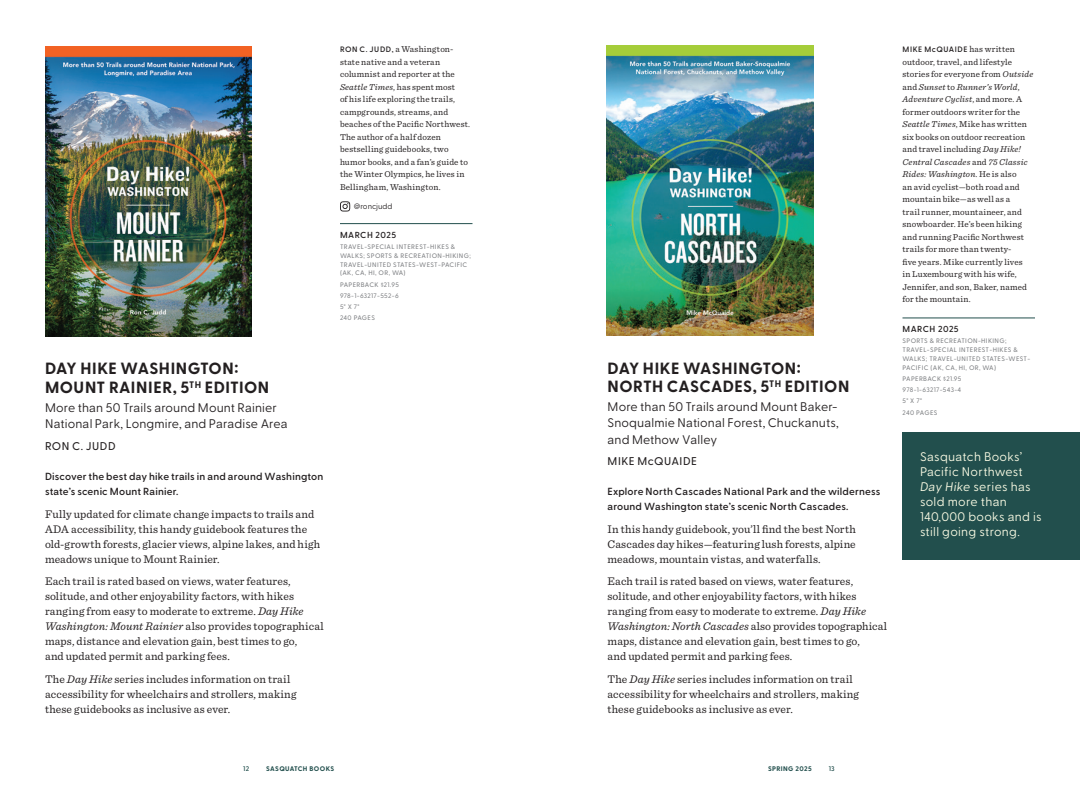
<style>
.page{position:relative;width:1080px;height:810px;background:#fff}
.page>*{position:absolute;margin:0;border:0;box-sizing:border-box;transform-origin:0 0}
.BK_Title{font:700 16.25px/18.8px "Greycliff CF";letter-spacing:.03em;color:#231f20}
.BK_Subtitle{font:12.5px/16.2px "Greycliff CF";letter-spacing:.01em;color:#231f20;text-align:justify}
.QT_Recto-Green{font:12.5px/15px "Greycliff CF";letter-spacing:.025em;color:#f9fae3}
.TX_Description{font:11.5px/15px "Sentinel";letter-spacing:.01em;color:#231f20}
.BK_Author{font:500 11.25px "Greycliff CF";letter-spacing:.05em;color:#231f20}
.TX_Intro{font:600 10.25px/15px "Greycliff CF";letter-spacing:.015em;color:#231f20}
.AU_Bio{font:9px/12.5px "Sentinel";letter-spacing:.02em;color:#231f20}
.PUB_Date{font:600 8.75px "Greycliff CF";letter-spacing:.05em;color:#231f20}
.AU_Bio-2{font:600 7.88px "Greycliff CF";letter-spacing:.07em;color:#231f20}
.AU_Bio-Handle{font:7.88px "Greycliff CF";color:#231f20}
.t1{font:700 6.75px "Greycliff CF";letter-spacing:.06em;color:#224f4d}
.t2{font:600 6.75px "Greycliff CF";color:#224f4d}
.PUB_Category{font:500 6.5px/8.8px "Greycliff CF";letter-spacing:.06em;color:#808285}
.PUB_Specs{font:500 6.5px "Greycliff CF";letter-spacing:.05em;color:#808285}
.s1{font-family:"Greycliff CF";font-weight:600;font-size:7.88px}
.s2{font-style:italic}
.s3{font-family:"Sentinel";font-weight:400;font-size:9px}
</style>
<div class="page">
<img style="left:45px;top:46px;width:206px;height:290px">
<img style="left:607px;top:46px;width:207px;height:289px">
<hr style="left:903px;top:317px;width:132px;height:1px;background:#224f4d">
<hr style="left:340px;top:223px;width:132px;height:1px;background:#224f4d">
<svg style="left:340px;top:201px;width:10px;height:11px"></svg>
<div style="left:902px;top:432px;width:178px;height:128px;background:#224f4d"></div>
<p class="AU_Bio" style="left:340px;top:42px;width:132px"><span class="s1">RON C. JUDD,</span> a Washington&shy;state native and a veteran columnist and reporter at the<br><span class="s2">Seattle Times</span>, has spent most<br>of his life exploring the trails, campgrounds, streams, and beaches of the Pacific Northwest.<br>The author of a half dozen bestselling guidebooks, two humor books, and a fan’s guide to the Winter Olympics, he lives in<br>Bellingham, Washington.</p>
<p class="AU_Bio-Handle" style="left:354px;top:200px;width:40px">@roncjudd</p>
<p class="PUB_Date" style="left:340px;top:228px;width:58px">MARCH 2025</p>
<p class="PUB_Category" style="left:340px;top:242px;width:132px">TRAVEL-SPECIAL INTEREST-HIKES &amp;<br>WALKS; SPORTS &amp; RECREATION-HIKING;<br>TRAVEL-UNITED STATES-WEST-PACIFIC (AK, CA, HI, OR, WA)</p>
<p class="PUB_Specs" style="left:340px;top:279px;width:60px">PAPERBACK $21.95</p>
<p class="PUB_Specs" style="left:340px;top:291px;width:60px">978-1-63217-552-6</p>
<p class="PUB_Specs" style="left:340px;top:302px;width:21px">5" X 7"</p>
<p class="PUB_Specs" style="left:340px;top:313px;width:37px">240 PAGES</p>
<p class="BK_Title" style="left:45px;top:358px;width:226px">DAY HIKE WASHINGTON:<br>MOUNT RAINIER, 5<sup>TH</sup> EDITION</p>
<p class="BK_Subtitle" style="left:45px;top:398px;width:244px">More than 50 Trails around Mount Rainier<br>National Park, Longmire, and Paradise Area</p>
<p class="BK_Author" style="left:45px;top:437px;width:72px">RON C. JUDD</p>
<p class="TX_Intro" style="left:45px;top:468px;width:280px">Discover the best day hike trails in and around Washington state’s scenic Mount Rainier.</p>
<p class="TX_Description" style="left:45px;top:506px;width:277px">Fully updated for climate change impacts to trails and ADA accessibility, this handy guidebook features the old-growth forests, glacier views, alpine lakes, and high meadows unique to Mount Rainier.</p>
<p class="TX_Description" style="left:45px;top:573px;width:280px">Each trail is rated based on views, water features, solitude, and other enjoyability factors, with hikes ranging from easy to moderate to extreme. <span class="s2">Day Hike Washington: Mount Rainier</span> also provides topographical maps, distance and elevation gain, best times to go,<br>and updated permit and parking fees.</p>
<p class="TX_Description" style="left:45px;top:671px;width:253px">The <span class="s2">Day Hike</span> series includes information on trail accessibility for wheelchairs and strollers, making these guidebooks as inclusive as ever.</p>
<p class="BK_Title" style="left:608px;top:358px;width:243px">DAY HIKE WASHINGTON:<br>NORTH CASCADES, 5<sup>TH</sup> EDITION</p>
<p class="BK_Subtitle" style="left:608px;top:398px;width:233px">More than 50 Trails around Mount Baker-Snoqualmie National Forest, Chuckanuts, and Methow Valley</p>
<p class="BK_Author" style="left:608px;top:453px;width:91px">MIKE McQUAIDE</p>
<p class="TX_Intro" style="left:608px;top:483px;width:274px">Explore North Cascades National Park and the wilderness around Washington state’s scenic North Cascades.</p>
<p class="TX_Description" style="left:608px;top:521px;width:250px;text-align:justify">In this handy guidebook, you’ll find the best North Cascades day hikes—featuring lush forests, alpine meadows, mountain vistas, and waterfalls.</p>
<p class="TX_Description" style="left:608px;top:573px;width:281px">Each trail is rated based on views, water features, solitude, and other enjoyability factors, with hikes ranging from easy to moderate to extreme. <span class="s2">Day Hike Washington: North Cascades</span> also provides topographical maps, distance and elevation gain, best times to go,<br>and updated permit and parking fees.</p>
<p class="TX_Description" style="left:608px;top:671px;width:253px">The <span class="s2">Day Hike</span> series includes information on trail accessibility for wheelchairs and strollers, making these guidebooks as inclusive as ever.</p>
<p class="AU_Bio-2" style="left:903px;top:43px;width:114px">MIKE McQUAIDE <span class="s3">has written</span></p>
<p class="AU_Bio" style="left:903px;top:55px;width:132px">outdoor, travel, and lifestyle stories for everyone from <span class="s2">Outside </span>and <span class="s2">Sunset</span> to <span class="s2">Runner’s World</span>,<br><span class="s2">Adventure Cyclist</span>, and more. A former outdoors writer for the<br><span class="s2">Seattle Times</span>, Mike has written six books on outdoor recreation and travel including <span class="s2">Day Hike!<br>Central Cascades</span> and <span class="s2">75 Classic<br>Rides: Washington</span>. He is also<br>an avid cyclist—both road and mountain bike—as well as a<br>trail runner, mountaineer, and snowboarder. He’s been hiking and running Pacific Northwest trails for more than twenty-<br>five years. Mike currently lives<br>in Luxembourg with his wife,<br>Jennifer, and son, Baker, named for the mountain.</p>
<p class="PUB_Date" style="left:903px;top:322px;width:58px">MARCH 2025</p>
<p class="PUB_Category" style="left:903px;top:336px;width:129px">SPORTS &amp; RECREATION-HIKING;<br>TRAVEL-SPECIAL INTEREST-HIKES &amp;<br>WALKS; TRAVEL-UNITED STATES-WEST-<br>PACIFIC (AK, CA, HI, OR, WA)</p>
<p class="PUB_Specs" style="left:903px;top:374px;width:60px">PAPERBACK $21.95</p>
<p class="PUB_Specs" style="left:903px;top:385px;width:60px">978-1-63217-543-4</p>
<p class="PUB_Specs" style="left:903px;top:396px;width:21px">5" X 7"</p>
<p class="PUB_Specs" style="left:903px;top:407px;width:37px">240 PAGES</p>
<p class="QT_Recto-Green" style="left:920px;top:448px;width:123px">Sasquatch Books’<br>Pacific Northwest<br><span class="s2">Day Hike</span> series has sold more than<br>140,000 books and is still going strong.</p>
<p class="t2" style="left:243px;top:763px;width:8px">12</p>
<p class="t1" style="left:266px;top:763px;width:69px">SASQUATCH BOOKS</p>
<p class="t1" style="left:768px;top:763px;width:45px">SPRING 2025</p>
<p class="t2" style="left:829px;top:763px;width:8px">13</p>
</div>
